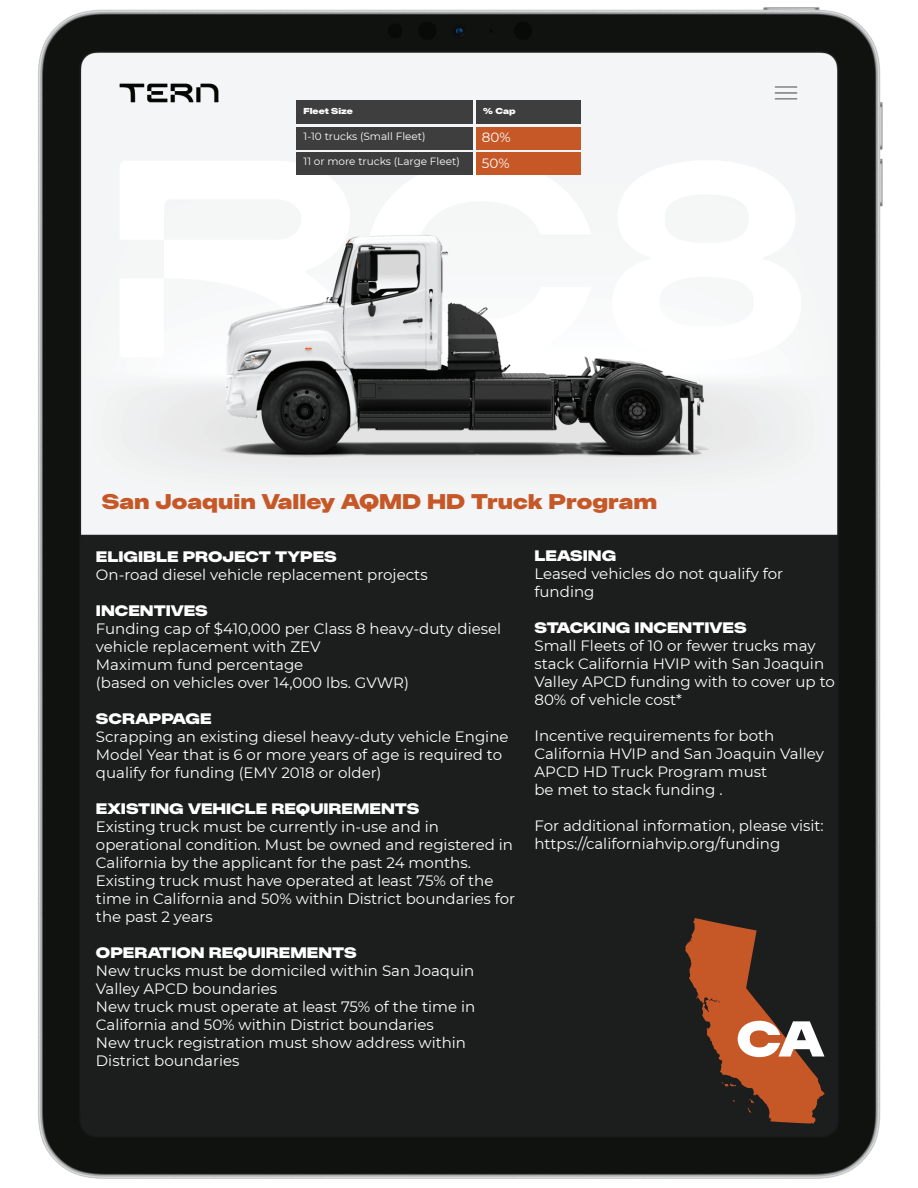
<style>
.page{position:relative;width:918px;height:1188px;background:#fff}
.page>*{position:absolute;margin:0;border:0;box-sizing:border-box;transform-origin:0 0}
.t1{font:800 21px "Onsite Extended";color:#c65828}
.t2{font:15px/18px "Montserrat";color:#fff}
.t3{font:800 15px "Onsite Extended";color:#fff}
.t4{font:13.5px "Montserrat";color:#fff}
.t5{font:10.5px "Montserrat";color:#fff}
.t6{font:800 8.55px "Onsite Extended";color:#fff}
</style>
<div class="page">
<img style="left:38px;top:7px;width:845px;height:1172px">
<div style="left:80px;top:539px;width:757px;height:573px;background:#1c1d1d"></div>
<svg style="left:685px;top:918px;width:140px;height:206px"></svg>
<div style="left:296px;top:127px;width:177px;height:22px;background:#3e3e3f"></div>
<div style="left:296px;top:100px;width:177px;height:24px;background:#3e3e3f"></div>
<div style="left:476px;top:100px;width:104px;height:24px;background:#3e3e3f"></div>
<div style="left:476px;top:127px;width:104px;height:22px;background:#c65828"></div>
<div style="left:296px;top:152px;width:177px;height:23px;background:#3e3e3f"></div>
<div style="left:476px;top:152px;width:104px;height:23px;background:#c65828"></div>
<p class="t6" style="left:304px;top:106px;width:51px">Fleet Size</p>
<p class="t6" style="left:483px;top:106px;width:34px">% Cap</p>
<p class="t5" style="left:304px;top:129px;width:124px">1-10 trucks (Small Fleet)</p>
<p class="t4" style="left:482px;top:128px;width:30px">80%</p>
<p class="t5" style="left:304px;top:154px;width:158px">11 or more trucks (Large Fleet)</p>
<p class="t4" style="left:482px;top:154px;width:29px">50%</p>
<h1 class="t1" style="left:102px;top:489px;width:557px">San Joaquin Valley AQMD HD Truck Program</h1>
<p class="t3" style="left:534px;top:547px;width:83px">LEASING</p>
<p class="t2" style="left:534px;top:565px;width:250px">Leased vehicles do not qualify for funding</p>
<p class="t3" style="left:534px;top:619px;width:214px">STACKING INCENTIVES</p>
<p class="t2" style="left:534px;top:637px;width:302px">Small Fleets of 10 or fewer trucks may stack California HVIP with San Joaquin Valley APCD funding with to cover up to 80% of vehicle cost*</p>
<p class="t2" style="left:534px;top:727px;width:291px">Incentive requirements for both<br>California HVIP and San Joaquin Valley<br>APCD HD Truck Program must<br>be met to stack funding .</p>
<p class="t2" style="left:534px;top:817px;width:291px">For additional information, please visit: https://californiahvip.org/funding</p>
<p class="t3" style="left:96px;top:547px;width:242px">ELIGIBLE PROJECT TYPES</p>
<p class="t2" style="left:96px;top:565px;width:333px">On-road diesel vehicle replacement projects</p>
<p class="t3" style="left:96px;top:601px;width:113px">INCENTIVES</p>
<p class="t2" style="left:96px;top:619px;width:407px">Funding cap of $410,000 per Class 8 heavy-duty diesel vehicle replacement with ZEV<br>Maximum fund percentage<br>(based on vehicles over 14,000 lbs. GVWR)</p>
<p class="t3" style="left:96px;top:709px;width:117px">SCRAPPAGE</p>
<p class="t2" style="left:96px;top:727px;width:414px">Scrapping an existing diesel heavy-duty vehicle Engine<br>Model Year that is 6 or more years of age is required to qualify for funding (EMY 2018 or older)</p>
<p class="t3" style="left:96px;top:799px;width:325px">EXISTING VEHICLE REQUIREMENTS</p>
<p class="t2" style="left:96px;top:817px;width:421px">Existing truck must be currently in-use and in operational condition. Must be owned and registered in California by the applicant for the past 24 months.<br>Existing truck must have operated at least 75% of the time in California and 50% within District boundaries for the past 2 years</p>
<p class="t3" style="left:96px;top:943px;width:262px">OPERATION REQUIREMENTS</p>
<p class="t2" style="left:96px;top:961px;width:381px">New trucks must be domiciled within San Joaquin Valley APCD boundaries<br>New truck must operate at least 75% of the time in California and 50% within District boundaries<br>New truck registration must show address within District boundaries</p>
</div>
